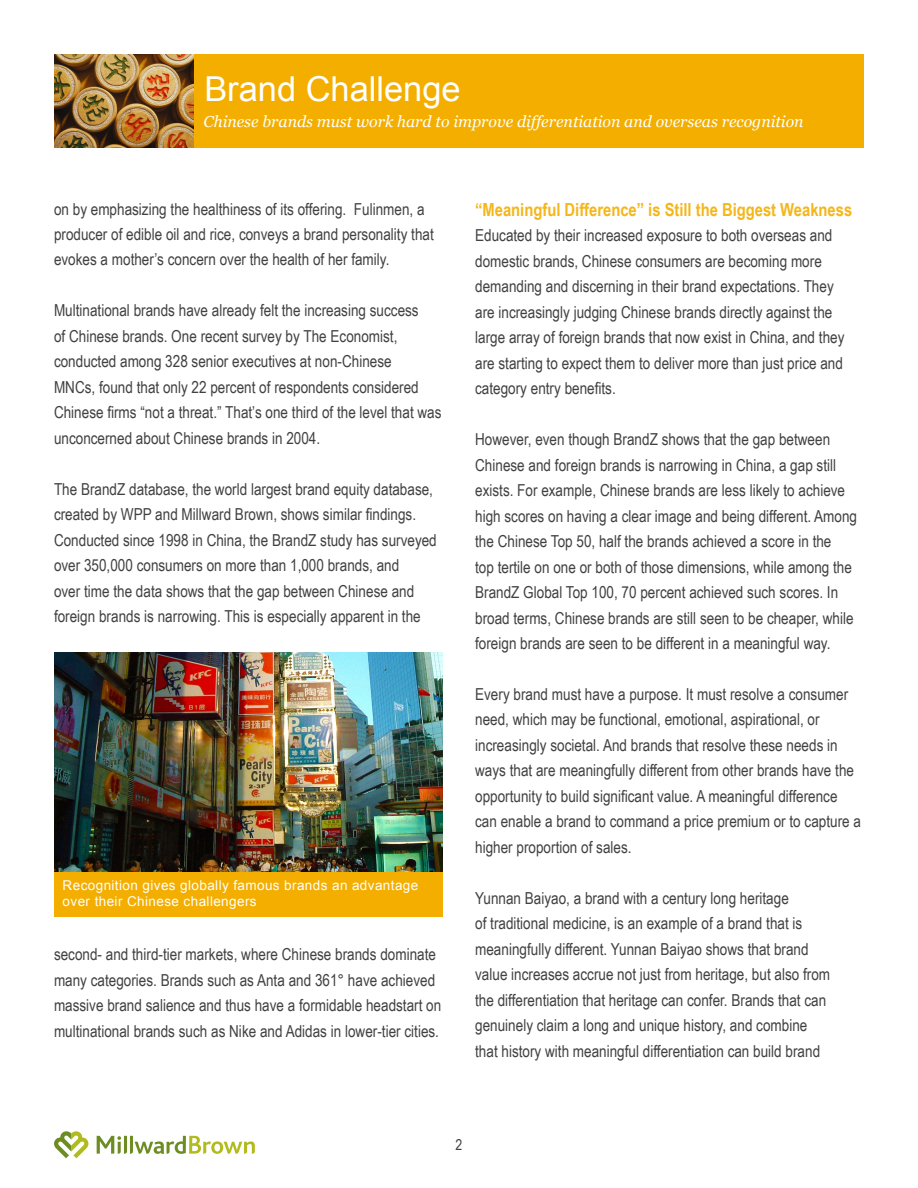
<style>
.page{position:relative;width:918px;height:1188px;background:#fff}
.page>*{position:absolute;margin:0;border:0;box-sizing:border-box;transform-origin:0 0}
.t1{font:34.35px "Arial";color:#fff}
.t2{font:700 18px "Arial Narrow";color:#f4b61a}
.t3{font:16.5px/25.5px "Arial Narrow";color:#414042}
.t4{font:italic 15.9px "Georgia";color:#fff}
.t5{font:15px "Arial Narrow";color:#414042}
.t6{font:13.5px/16.2px "Arial";letter-spacing:.03em;color:#fff}
</style>
<div class="page">
<svg style="left:54px;top:1131px;width:35px;height:27px"></svg>
<svg style="left:97px;top:1136px;width:158px;height:18px"></svg>
<div style="left:54px;top:54px;width:810px;height:93px;background:#f3ae00"></div>
<img style="left:54px;top:54px;width:140px;height:93px">
<div style="left:54px;top:871px;width:389px;height:46px;background:#f3ae00"></div>
<img style="left:54px;top:652px;width:389px;height:219px">
<h1 class="t1" style="left:204px;top:66px;width:258px">Brand Challenge</h1>
<p class="t4" style="left:204px;top:111px;width:602px">Chinese brands must work hard to improve differentiation and overseas recognition</p>
<p class="t3" style="left:54px;top:195px;width:381px">on by emphasizing the healthiness of its offering. Fulinmen, a producer of edible oil and rice, conveys a brand personality that evokes a mother’s concern over the health of her family.</p>
<p class="t3" style="left:54px;top:297px;width:389px">Multinational brands have already felt the increasing success<br>of Chinese brands. One recent survey by The Economist, conducted among 328 senior executives at non-Chinese<br>MNCs, found that only 22 percent of respondents considered Chinese firms “not a threat.” That’s one third of the level that was unconcerned about Chinese brands in 2004.</p>
<p class="t3" style="left:54px;top:476px;width:384px">The BrandZ database, the world largest brand equity database, created by WPP and Millward Brown, shows similar findings.<br>Conducted since 1998 in China, the BrandZ study has surveyed over 350,000 consumers on more than 1,000 brands, and<br>over time the data shows that the gap between Chinese and foreign brands is narrowing. This is especially apparent in the</p>
<p class="t6" style="left:63px;top:877px;width:357px">Recognition gives globally famous brands an advantage over their Chinese challengers</p>
<p class="t3" style="left:54px;top:941px;width:389px">second- and third-tier markets, where Chinese brands dominate many categories. Brands such as Anta and 361° have achieved massive brand salience and thus have a formidable headstart on multinational brands such as Nike and Adidas in lower-tier cities.</p>
<p class="t2" style="left:475px;top:196px;width:379px">“Meaningful Difference” is Still the Biggest Weakness</p>
<p class="t3" style="left:475px;top:222px;width:371px">Educated by their increased exposure to both overseas and domestic brands, Chinese consumers are becoming more demanding and discerning in their brand expectations. They are increasingly judging Chinese brands directly against the large array of foreign brands that now exist in China, and they are starting to expect them to deliver more than just price and category entry benefits.</p>
<p class="t3" style="left:475px;top:426px;width:383px">However, even though BrandZ shows that the gap between Chinese and foreign brands is narrowing in China, a gap still exists. For example, Chinese brands are less likely to achieve high scores on having a clear image and being different. Among the Chinese Top 50, half the brands achieved a score in the<br>top tertile on one or both of those dimensions, while among the BrandZ Global Top 100, 70 percent achieved such scores. In broad terms, Chinese brands are still seen to be cheaper, while foreign brands are seen to be different in a meaningful way.</p>
<p class="t3" style="left:475px;top:681px;width:387px">Every brand must have a purpose. It must resolve a consumer need, which may be functional, emotional, aspirational, or increasingly societal. And brands that resolve these needs in ways that are meaningfully different from other brands have the opportunity to build significant value. A meaningful difference can enable a brand to command a price premium or to capture a higher proportion of sales.</p>
<p class="t3" style="left:475px;top:885px;width:356px">Yunnan Baiyao, a brand with a century long heritage<br>of traditional medicine, is an example of a brand that is meaningfully different. Yunnan Baiyao shows that brand value increases accrue not just from heritage, but also from the differentiation that heritage can confer. Brands that can genuinely claim a long and unique history, and combine that history with meaningful differentiation can build brand</p>
<p class="t5" style="left:456px;top:1134px;width:8px">2</p>
</div>
